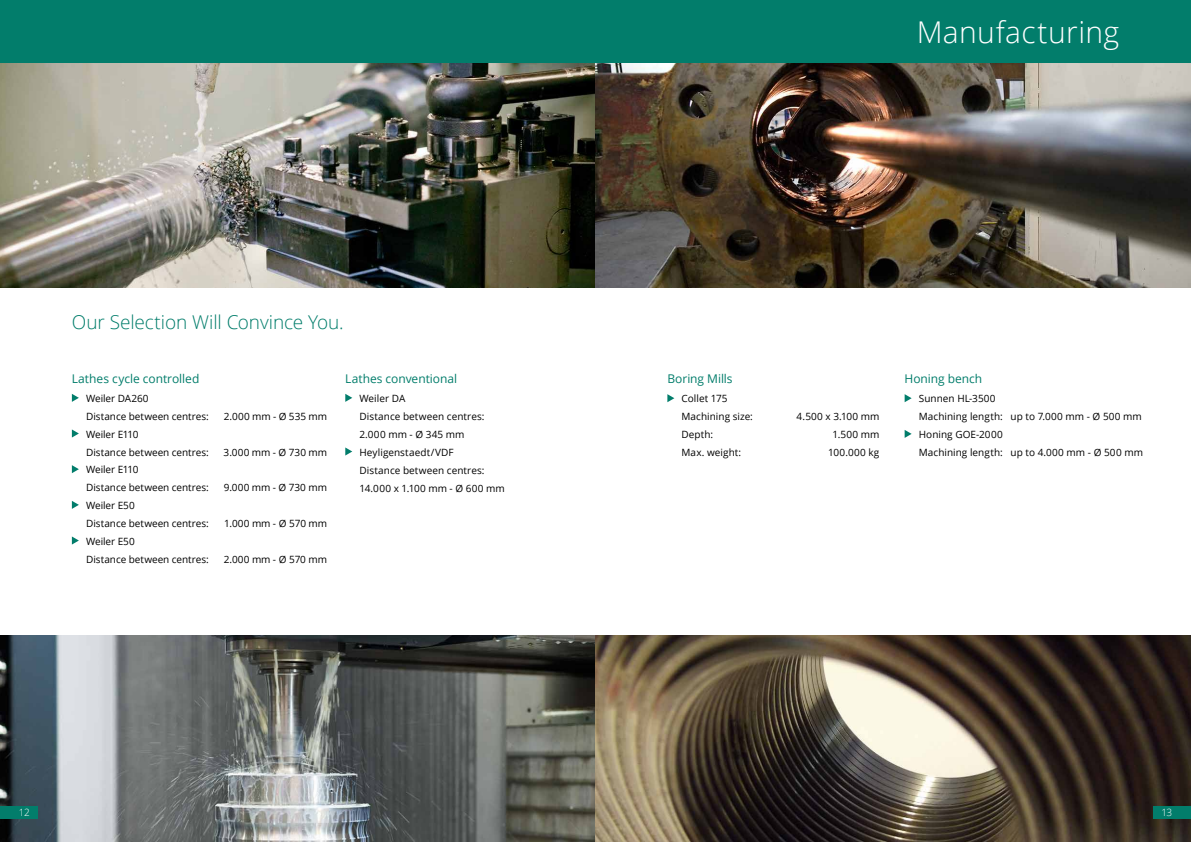
<style>
.page{position:relative;width:1191px;height:842px;background:#fff}
.page>*{position:absolute;margin:0;border:0;box-sizing:border-box;transform-origin:0 0}
.t1{font:300 30px "Open Sans";letter-spacing:.015em;color:#fff}
.t2{font:300 19px "Open Sans";letter-spacing:-.005em;color:#027d6b}
.t3{font:12px "Open Sans";letter-spacing:-.005em;color:#027d6b}
.t4{font:10px/17.9px "Open Sans";letter-spacing:.005em;color:#000}
.t5{font:300 10px "Open Sans";color:#fff}
</style>
<div class="page">
<img style="left:0;top:62px;width:1191px;height:226px">
<div style="left:0;top:0;width:1191px;height:62px;background:#027d6b"></div>
<svg style="left:72px;top:394px;width:7px;height:8px"></svg>
<svg style="left:72px;top:429px;width:7px;height:8px"></svg>
<svg style="left:72px;top:465px;width:7px;height:8px"></svg>
<svg style="left:72px;top:501px;width:7px;height:8px"></svg>
<svg style="left:72px;top:536px;width:7px;height:9px"></svg>
<svg style="left:904px;top:394px;width:7px;height:8px"></svg>
<svg style="left:904px;top:430px;width:7px;height:8px"></svg>
<svg style="left:345px;top:394px;width:7px;height:8px"></svg>
<svg style="left:345px;top:447px;width:7px;height:8px"></svg>
<svg style="left:667px;top:394px;width:7px;height:8px"></svg>
<img style="left:0;top:635px;width:1191px;height:207px">
<div style="left:0;top:806px;width:38px;height:13px;background:#027d6b"></div>
<div style="left:1153px;top:806px;width:38px;height:13px;background:#027d6b"></div>
<h2 class="t2" style="left:72px;top:309px;width:273px">Our Selection Will Convince You.</h2>
<p class="t3" style="left:72px;top:370px;width:129px">Lathes cycle controlled</p>
<p class="t4" style="left:86px;top:389px;width:124px">Weiler DA260<br>Distance between centres:</p>
<p class="t4" style="left:86px;top:425px;width:124px">Weiler E110<br>Distance between centres:</p>
<p class="t4" style="left:86px;top:460px;width:124px">Weiler E110<br>Distance between centres:</p>
<p class="t4" style="left:86px;top:496px;width:124px">Weiler E50<br>Distance between centres:</p>
<p class="t4" style="left:86px;top:532px;width:124px">Weiler E50<br>Distance between centres:</p>
<p class="t4" style="left:224px;top:407px;width:105px">2.000 mm - Ø 535 mm</p>
<p class="t4" style="left:224px;top:443px;width:105px">3.000 mm - Ø 730 mm</p>
<p class="t4" style="left:224px;top:478px;width:105px">9.000 mm - Ø 730 mm</p>
<p class="t4" style="left:224px;top:514px;width:104px">1.000 mm - Ø 570 mm</p>
<p class="t4" style="left:224px;top:550px;width:105px">2.000 mm - Ø 570 mm</p>
<p class="t3" style="left:345px;top:370px;width:113px">Lathes conventional</p>
<p class="t4" style="left:359px;top:389px;width:147px">Weiler DA<br>Distance between centres:<br>2.000 mm - Ø 345 mm<br>Heyligenstaedt/VDF<br>Distance between centres:<br>14.000 x 1.100 mm - Ø 600 mm</p>
<h1 class="t1" style="left:916px;top:12px;width:204px">Manufacturing</h1>
<p class="t3" style="left:667px;top:371px;width:67px">Boring Mills</p>
<p class="t4" style="left:681px;top:389px;width:73px">Collet 175<br>Machining size:</p>
<p class="t4" style="left:796px;top:407px;width:84px">4.500 x 3.100 mm</p>
<p class="t4" style="left:681px;top:425px;width:33px">Depth:</p>
<p class="t4" style="left:832px;top:425px;width:48px">1.500 mm</p>
<p class="t4" style="left:681px;top:443px;width:61px">Max. weight:</p>
<p class="t4" style="left:828px;top:443px;width:53px">100.000 kg</p>
<p class="t3" style="left:904px;top:371px;width:79px">Honing bench</p>
<p class="t4" style="left:918px;top:389px;width:226px">Sunnen HL-3500<br>Machining length: up to 7.000 mm - Ø 500 mm<br>Honing GOE-2000<br>Machining length: up to 4.000 mm - Ø 500 mm</p>
<p class="t5" style="left:19px;top:806px;width:12px">12</p>
<p class="t5" style="left:1161px;top:806px;width:13px">13</p>
</div>
